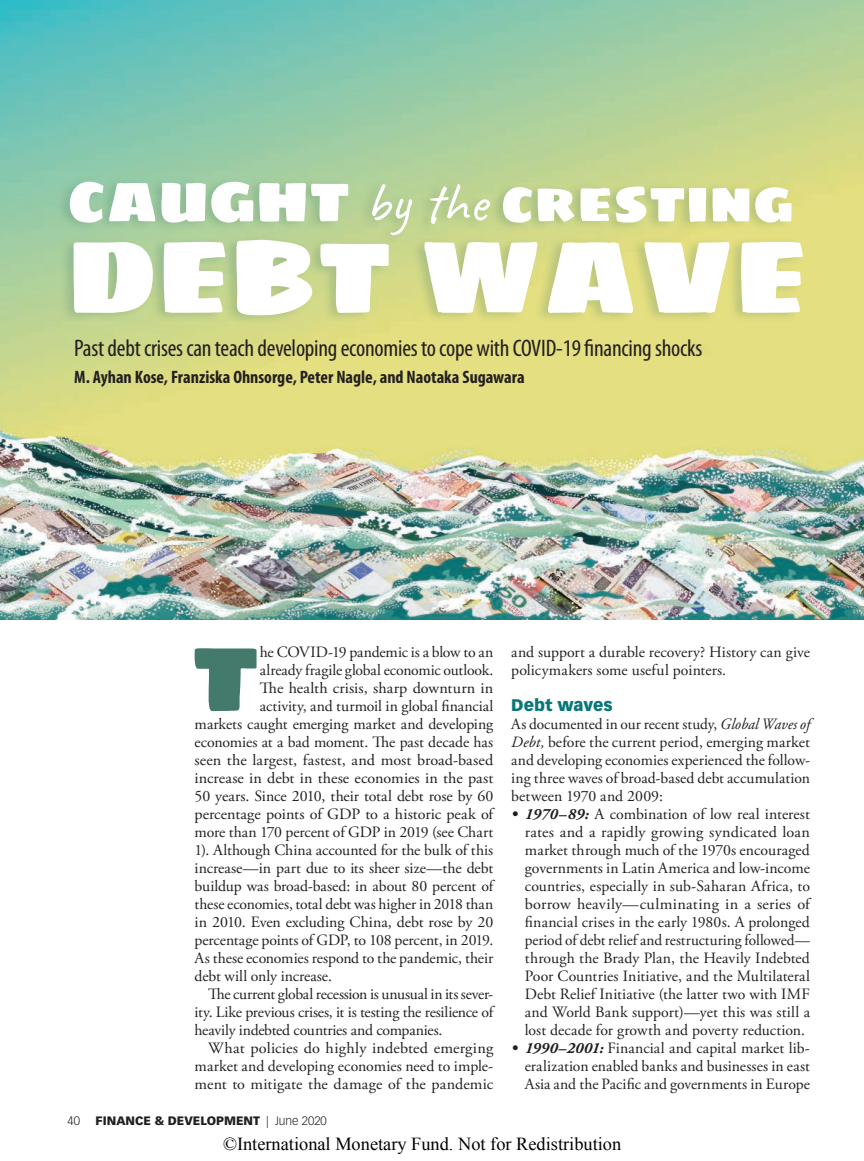
<style>
.page{position:relative;width:864px;height:1161px;background:#fff}
.page>*{position:absolute;margin:0;border:0;box-sizing:border-box;transform-origin:0 0}
.GLOBAL_-_Feature_Hea{font:105px "Sigmar One";color:#fff}
.GLOBAL_-_Feature_Int{font:95.25px "Sigmar One";color:#437a6b}
.GLOBAL_-_Feature_Hea-2{font:57px "Sigmar One";color:#fff}
.GLOBAL_-_Feature_Dek{font:condensed 24px "Myriad Pro";letter-spacing:-.01em;color:#231f20}
.t1{font:18.3px "Times New Roman";color:#000}
.GLOBAL_-_Byline__Beg{font:700 condensed 18px "Myriad Pro";color:#231f20}
.GLOBAL_-_Subhead{font:900 16.5px "Vectora LT Std";color:#097778}
.GLOBAL_-_Body_Copy{font:15.75px/18px "Adobe Garamond Pro";color:#231f20;text-align:justify}
.GLOBAL_-_Feature_Int-2{font:15.75px "Adobe Garamond Pro";letter-spacing:-.005em;color:#231f20}
.GLOBAL_-_Folio__Left{font:900 12px "Vectora LT Std";color:#231f20}
.GLOBAL_-_Folio__Left-2{font:300 12px "Vectora LT Std";color:#231f20}
.s1{font-family:"Caveat"}
.s2{font-weight:300}
.s3{font-style:italic}
.s4{font-weight:700;font-style:italic}
</style>
<div class="page">
<img style="left:0;top:0;width:864px;height:620px">
<div style="left:55px;top:176px;width:749px;height:150px;background:#437a6b;opacity:.24"></div>
<p class="GLOBAL_-_Feature_Hea-2" style="left:68px;top:154px;width:728px">CAUGHT <span class="s1">by the</span> cresting</p>
<p class="GLOBAL_-_Feature_Hea" style="left:68px;top:189px;width:742px">DEBT WAVE</p>
<p class="GLOBAL_-_Feature_Dek" style="left:74px;top:335px;width:630px">Past debt crises can teach developing economies to cope with COVID-19 financing shocks</p>
<p class="GLOBAL_-_Byline__Beg" style="left:74px;top:367px;width:452px">M. Ayhan Kose, Franziska Ohnsorge, Peter Nagle, and Naotaka Sugawara</p>
<p class="GLOBAL_-_Feature_Int" style="left:191px;top:598px;width:70px">T</p>
<p class="GLOBAL_-_Feature_Int-2" style="left:260px;top:643px;width:235px">he COVID-19 pandemic is a blow to an</p>
<p class="GLOBAL_-_Feature_Int-2" style="left:260px;top:661px;width:235px">already fragile global economic outlook.</p>
<p class="GLOBAL_-_Feature_Int-2" style="left:260px;top:679px;width:235px">The health crisis, sharp downturn in</p>
<p class="GLOBAL_-_Feature_Int-2" style="left:260px;top:697px;width:235px">activity, and turmoil in global financial</p>
<p class="GLOBAL_-_Feature_Int-2" style="left:195px;top:715px;width:300px">markets caught emerging market and developing</p>
<p class="GLOBAL_-_Feature_Int-2" style="left:195px;top:733px;width:300px">economies at a bad moment. The past decade has</p>
<p class="GLOBAL_-_Feature_Int-2" style="left:195px;top:751px;width:300px">seen the largest, fastest, and most broad-based</p>
<p class="GLOBAL_-_Feature_Int-2" style="left:195px;top:769px;width:300px">increase in debt in these economies in the past</p>
<p class="GLOBAL_-_Feature_Int-2" style="left:195px;top:787px;width:300px">50 years. Since 2010, their total debt rose by 60</p>
<p class="GLOBAL_-_Feature_Int-2" style="left:195px;top:805px;width:300px">percentage points of GDP to a historic peak of</p>
<p class="GLOBAL_-_Feature_Int-2" style="left:195px;top:823px;width:300px">more than 170 percent of GDP in 2019 (see Chart</p>
<p class="GLOBAL_-_Feature_Int-2" style="left:195px;top:841px;width:300px">1). Although China accounted for the bulk of this</p>
<p class="GLOBAL_-_Feature_Int-2" style="left:195px;top:859px;width:300px">increase—in part due to its sheer size—the debt</p>
<p class="GLOBAL_-_Feature_Int-2" style="left:195px;top:877px;width:300px">buildup was broad-based: in about 80 percent of</p>
<p class="GLOBAL_-_Feature_Int-2" style="left:195px;top:895px;width:300px">these economies, total debt was higher in 2018 than</p>
<p class="GLOBAL_-_Feature_Int-2" style="left:195px;top:913px;width:300px">in 2010. Even excluding China, debt rose by 20</p>
<p class="GLOBAL_-_Feature_Int-2" style="left:195px;top:931px;width:300px">percentage points of GDP, to 108 percent, in 2019.</p>
<p class="GLOBAL_-_Feature_Int-2" style="left:195px;top:949px;width:300px">As these economies respond to the pandemic, their</p>
<p class="GLOBAL_-_Feature_Int-2" style="left:195px;top:967px;width:139px">debt will only increase.</p>
<p class="GLOBAL_-_Body_Copy" style="left:195px;top:986px;width:300px;text-indent:14px">The current global recession is unusual in its sever&shy;ity. Like previous crises, it is testing the resilience of heavily indebted countries and companies.</p>
<p class="GLOBAL_-_Body_Copy" style="left:195px;top:1040px;width:300px;text-indent:14px">What policies do highly indebted emerging market and developing economies need to imple&shy;ment to mitigate the damage of the pandemic</p>
<p class="GLOBAL_-_Folio__Left-2" style="left:68px;top:1114px;width:14px">40</p>
<p class="GLOBAL_-_Folio__Left" style="left:96px;top:1113px;width:233px">FINANCE &amp; DEVELOPMENT <span class="s2">| June 2020</span></p>
<p class="GLOBAL_-_Body_Copy" style="left:511px;top:644px;width:300px">and support a durable recovery? History can give policymakers some useful pointers.</p>
<p class="GLOBAL_-_Subhead" style="left:511px;top:695px;width:103px">Debt waves</p>
<p class="GLOBAL_-_Body_Copy" style="left:511px;top:716px;width:300px">As documented in our recent study, <span class="s3">Global Waves of Debt,</span> before the current period, emerging market and developing economies experienced the follow&shy;ing three waves of broad-based debt accumulation between 1970 and 2009:</p>
<p class="GLOBAL_-_Body_Copy" style="left:525px;top:806px;width:287px;text-indent:-14px"><span class="s4">• 1970–89:</span> A combination of low real interest rates and a rapidly growing syndicated loan market through much of the 1970s encouraged governments in Latin America and low-income countries, especially in sub-Saharan Africa, to borrow heavily—culminating in a series of financial crises in the early 1980s. A prolonged period of debt relief and restructuring followed— through the Brady Plan, the Heavily Indebted Poor Countries Initiative, and the Multilateral Debt Relief Initiative (the latter two with IMF and World Bank support)—yet this was still a lost decade for growth and poverty reduction.</p>
<p class="GLOBAL_-_Body_Copy" style="left:525px;top:1040px;width:287px;text-indent:-14px"><span class="s4">• 1990–2001:</span> Financial and capital market lib&shy;eralization enabled banks and businesses in east Asia and the Pacific and governments in Europe</p>
<p class="t1" style="left:223px;top:1131px;width:400px">©International Monetary Fund. Not for Redistribution</p>
</div>
